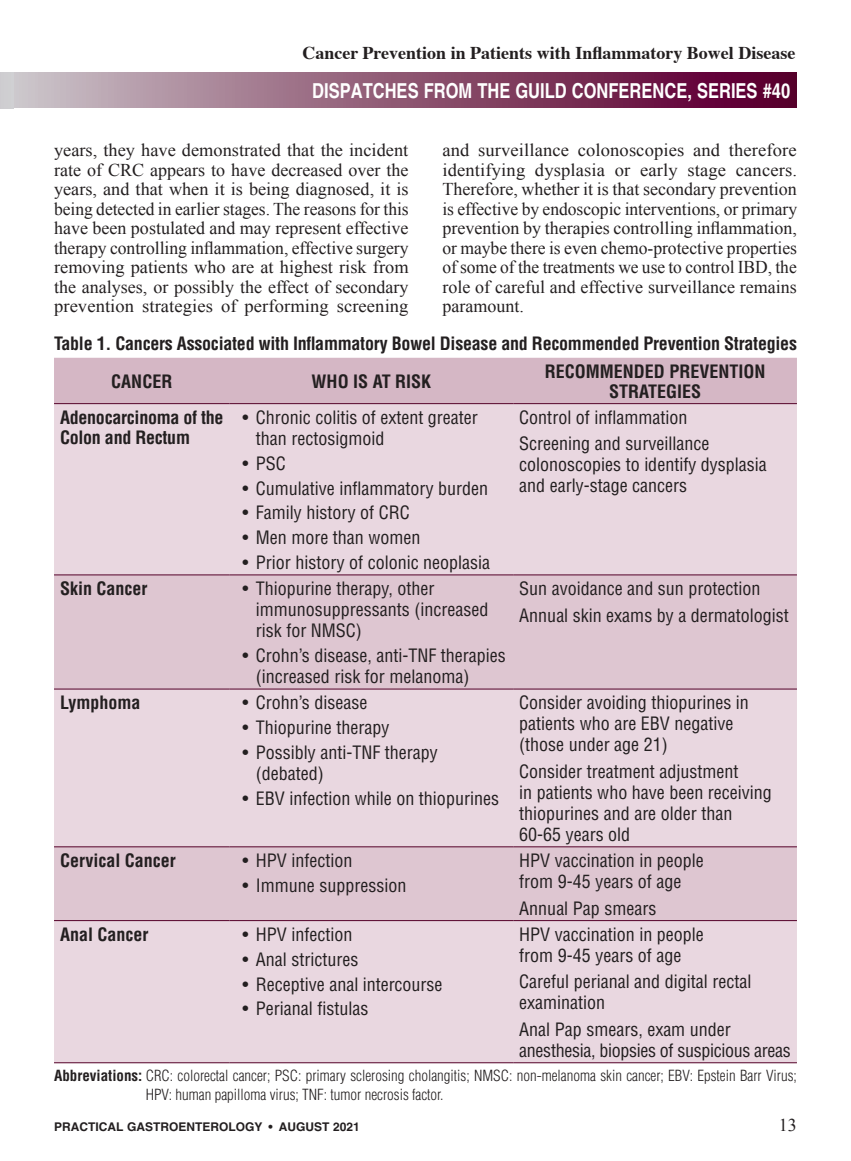
<style>
.page{position:relative;width:851px;height:1161px;background:#fff}
.page>*{position:absolute;margin:0;border:0;box-sizing:border-box;transform-origin:0 0}
.t1{font:700 20.7px "Helvetica";color:#fff;scale:.8 1}
.A_Table_type{font:condensed 18px/21px "Helvetica";color:#231f20}
.A_Body_Copy-1st_P{font:18px/19.5px "Times New Roman";color:#231f20;text-align:justify}
.A_table_header{font:700 condensed 18px/19.5px "Helvetica";letter-spacing:-.015em;color:#231f20;text-align:center}
.A_Table_type-2{font:condensed 18px/21px "Helvetica";letter-spacing:-.02em;color:#231f20}
.t2{font:700 18px "Times";color:#231f20}
.A_Figure_Paragraph_S{font:300 condensed 15px/19.5px "Helvetica LT Std";color:#231f20}
.t3{font:700 12px "Helvetica";color:#231f20}
.s1{font-weight:700}
</style>
<div class="page">
<div style="left:0;top:73px;width:796px;height:35px;background:linear-gradient(to right,#ccc4c8,#550026)"></div>
<div style="left:0;top:73px;width:14px;height:35px;background:#cfced1"></div>
<div style="left:54px;top:358px;width:742px;height:45px;background:#d5b7c5"></div>
<div style="left:54px;top:404px;width:742px;height:658px;background:#e9d7e0"></div>
<svg style="left:54px;top:576px;width:742px;height:344px;background:#e2cdd7"></svg>
<hr style="left:54px;top:403px;width:176px;height:1px;background:#540028">
<hr style="left:230px;top:403px;width:283px;height:1px;background:#540028">
<hr style="left:513px;top:403px;width:283px;height:1px;background:#540028">
<hr style="left:54px;top:575px;width:176px;height:1px;background:#540028">
<hr style="left:230px;top:575px;width:283px;height:1px;background:#540028">
<hr style="left:513px;top:575px;width:283px;height:1px;background:#540028">
<hr style="left:54px;top:689px;width:176px;height:1px;background:#540028">
<hr style="left:230px;top:689px;width:283px;height:1px;background:#540028">
<hr style="left:513px;top:689px;width:283px;height:1px;background:#540028">
<hr style="left:54px;top:846px;width:176px;height:1px;background:#540028">
<hr style="left:230px;top:846px;width:283px;height:1px;background:#540028">
<hr style="left:513px;top:846px;width:283px;height:1px;background:#540028">
<hr style="left:54px;top:920px;width:176px;height:1px;background:#540028">
<hr style="left:230px;top:920px;width:283px;height:1px;background:#540028">
<hr style="left:513px;top:920px;width:283px;height:1px;background:#540028">
<hr style="left:54px;top:1062px;width:176px;height:1px;background:#540028">
<hr style="left:230px;top:1062px;width:283px;height:1px;background:#540028">
<hr style="left:513px;top:1062px;width:283px;height:1px;background:#540028">
<p class="t2" style="left:302px;top:35px;width:494px">Cancer Prevention in Patients with Inflammatory Bowel Disease</p>
<p class="t1" style="left:312px;top:78px;width:599px">DISPATCHES FROM THE GUILD CONFERENCE, SERIES #40</p>
<p class="A_Body_Copy-1st_P" style="left:54px;top:140px;width:356px">years, they have demonstrated that the incident rate of CRC appears to have decreased over the years, and that when it is being diagnosed, it is being detected in earlier stages. The reasons for this have been postulated and may represent effective therapy controlling inflammation, effective surgery removing patients who are at highest risk from the analyses, or possibly the effect of secondary prevention strategies of performing screening</p>
<p class="A_table_header" style="left:54px;top:334px;width:744px">Table 1. Cancers Associated with Inflammatory Bowel Disease and Recommended Prevention Strategies</p>
<p class="A_Body_Copy-1st_P" style="left:442px;top:140px;width:356px">and surveillance colonoscopies and therefore identifying dysplasia or early stage cancers.<br>Therefore, whether it is that secondary prevention is effective by endoscopic interventions, or primary prevention by therapies controlling inflammation, or maybe there is even chemo-protective properties of some of the treatments we use to control IBD, the role of careful and effective surveillance remains paramount.</p>
<p class="A_table_header" style="left:111px;top:371px;width:63px">CANCER</p>
<p class="A_table_header" style="left:311px;top:371px;width:121px">WHO IS AT RISK</p>
<p class="A_table_header" style="left:544px;top:362px;width:222px">RECOMMENDED PREVENTION<br>STRATEGIES</p>
<p class="A_table_header" style="left:60px;top:408px;width:165px;text-align:left">Adenocarcinoma of the<br>Colon and Rectum</p>
<p class="A_Table_type" style="left:256px;top:407px;width:223px;text-indent:-14px">• Chronic colitis of extent greater than rectosigmoid</p>
<p class="A_Table_type" style="left:242px;top:453px;width:45px">• PSC</p>
<p class="A_Table_type" style="left:242px;top:477px;width:247px">• Cumulative inflammatory burden</p>
<p class="A_Table_type" style="left:242px;top:502px;width:169px">• Family history of CRC</p>
<p class="A_Table_type" style="left:242px;top:527px;width:179px">• Men more than women</p>
<p class="A_Table_type" style="left:242px;top:552px;width:249px">• Prior history of colonic neoplasia</p>
<p class="A_Table_type" style="left:519px;top:407px;width:169px">Control of inflammation</p>
<p class="A_Table_type" style="left:519px;top:433px;width:249px">Screening and surveillance colonoscopies to identify dysplasia and early-stage cancers</p>
<p class="A_table_header" style="left:60px;top:579px;width:89px">Skin Cancer</p>
<p class="A_Table_type" style="left:256px;top:578px;width:234px;text-indent:-14px">• Thiopurine therapy, other immunosuppressants (increased risk for NMSC)</p>
<p class="A_Table_type" style="left:256px;top:645px;width:251px;text-indent:-14px">• Crohn’s disease, anti-TNF therapies (increased risk for melanoma)</p>
<p class="A_table_header" style="left:60px;top:693px;width:82px">Lymphoma</p>
<p class="A_Table_type" style="left:242px;top:692px;width:126px">• Crohn’s disease</p>
<p class="A_Table_type" style="left:242px;top:717px;width:148px">• Thiopurine therapy</p>
<p class="A_Table_type" style="left:256px;top:742px;width:183px;text-indent:-14px">• Possibly anti-TNF therapy (debated)</p>
<p class="A_Table_type" style="left:242px;top:788px;width:258px">• EBV infection while on thiopurines</p>
<p class="A_table_header" style="left:60px;top:851px;width:117px">Cervical Cancer</p>
<p class="A_Table_type" style="left:242px;top:850px;width:111px">• HPV infection</p>
<p class="A_Table_type" style="left:242px;top:875px;width:165px">• Immune suppression</p>
<p class="A_table_header" style="left:60px;top:925px;width:90px">Anal Cancer</p>
<p class="A_Table_type" style="left:242px;top:924px;width:111px">• HPV infection</p>
<p class="A_Table_type" style="left:242px;top:949px;width:117px">• Anal strictures</p>
<p class="A_Table_type" style="left:242px;top:973px;width:202px">• Receptive anal intercourse</p>
<p class="A_Table_type" style="left:242px;top:998px;width:127px">• Perianal fistulas</p>
<p class="A_Table_type" style="left:519px;top:578px;width:242px">Sun avoidance and sun protection</p>
<p class="A_Table_type" style="left:519px;top:605px;width:271px">Annual skin exams by a dermatologist</p>
<p class="A_Table_type" style="left:519px;top:692px;width:231px">Consider avoiding thiopurines in patients who are EBV negative (those under age 21)</p>
<p class="A_Table_type" style="left:519px;top:761px;width:254px">Consider treatment adjustment<br>in patients who have been receiving thiopurines and are older than<br>60-65 years old</p>
<p class="A_Table_type" style="left:519px;top:850px;width:186px">HPV vaccination in people from 9-45 years of age</p>
<p class="A_Table_type" style="left:519px;top:897px;width:138px">Annual Pap smears</p>
<p class="A_Table_type" style="left:519px;top:924px;width:186px">HPV vaccination in people from 9-45 years of age</p>
<p class="A_Table_type" style="left:519px;top:971px;width:233px">Careful perianal and digital rectal examination</p>
<p class="A_Table_type-2" style="left:519px;top:1019px;width:273px">Anal Pap smears, exam under anesthesia, biopsies of suspicious areas</p>
<p class="A_Figure_Paragraph_S" style="left:146px;top:1065px;width:652px;text-indent:-92px"><span class="s1">Abbreviations:</span> CRC: colorectal cancer; PSC: primary sclerosing cholangitis; NMSC: non-melanoma skin cancer; EBV: Epstein Barr Virus;<br>HPV: human papilloma virus; TNF: tumor necrosis factor.</p>
<p class="t3" style="left:54px;top:1119px;width:307px">PRACTICAL GASTROENTEROLOGY • AUGUST 2021</p>
<p class="A_Body_Copy-1st_P" style="left:778px;top:1115px;width:19px">13</p>
</div>
